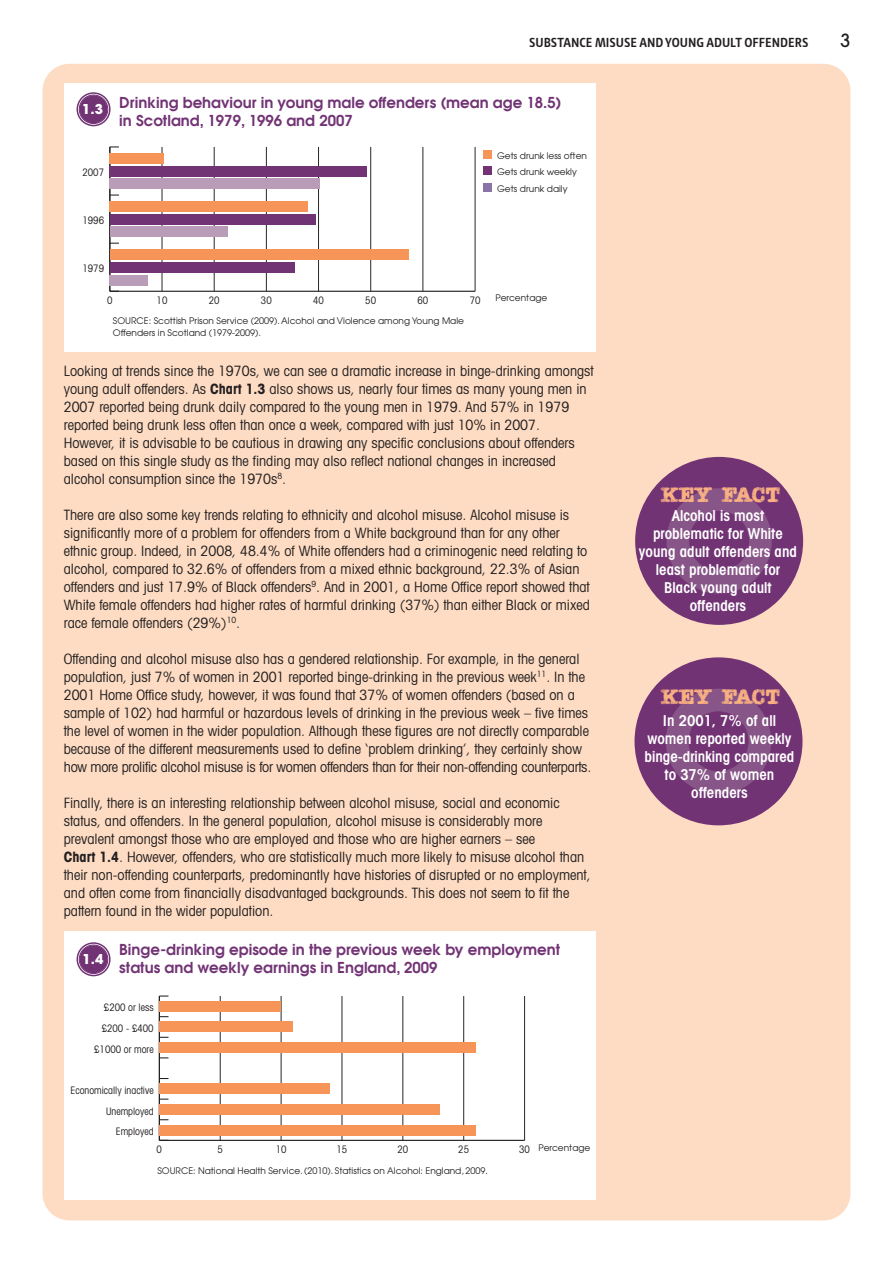
<style>
.page{position:relative;width:893px;height:1263px;background:#fff}
.page>*{position:absolute;margin:0;border:0;box-sizing:border-box;transform-origin:0 0}
.t1{font:22.5px "Teeshirt Pressed";color:#f9b082}
.t2{font:500 18px "Avant Garde";color:#231f20}
.t3{font:600 condensed 15px/18px "Avant Garde";color:#fff;text-align:center}
.t4{font:600 15px/18px "Avant Garde";color:#723375}
.t5{font:condensed 14.25px/18px "Avant Garde";color:#231f20}
.t6{font:13.8px/21.6px "Myriad";color:#231f20;scale:.94 1}
.t7{font:700 13.5px "Haptic";color:#231f20;scale:.9 1}
.t8{font:700 13.5px "Avant Garde";color:#fff}
.t9{font:condensed 10.35px "Avant Garde";color:#231f20;scale:.94 1}
.t10{font:9px/16.5px "Avant Garde";color:#231f20}
.s1{font-weight:700}
</style>
<div class="page">
<div style="left:43px;top:64px;width:807px;height:1156px;background:#fddcc3;border-radius:27px"></div>
<svg style="left:635px;top:457px;width:168px;height:168px"></svg>
<div style="left:689px;top:511px;width:60px;height:60px;background:#723375;border-radius:50%"></div>
<svg style="left:634px;top:657px;width:168px;height:168px"></svg>
<div style="left:688px;top:711px;width:60px;height:60px;background:#723375;border-radius:50%"></div>
<div style="left:64px;top:83px;width:531px;height:268px;background:#fff"></div>
<hr style="left:110px;top:291px;width:365px;height:1px;background:#231f20">
<hr style="left:162px;top:147px;width:1px;height:144px;background:#231f20">
<hr style="left:214px;top:147px;width:1px;height:144px;background:#231f20">
<hr style="left:266px;top:147px;width:1px;height:144px;background:#231f20">
<hr style="left:318px;top:147px;width:1px;height:144px;background:#231f20">
<hr style="left:370px;top:147px;width:1px;height:144px;background:#231f20">
<hr style="left:423px;top:147px;width:1px;height:144px;background:#231f20">
<hr style="left:475px;top:147px;width:1px;height:144px;background:#231f20">
<hr style="left:109px;top:147px;width:1px;height:144px;background:#231f20">
<div style="left:110px;top:179px;width:210px;height:10px;background:#b89cb8"></div>
<div style="left:110px;top:227px;width:118px;height:10px;background:#b89cb8"></div>
<div style="left:110px;top:275px;width:38px;height:10px;background:#b89cb8"></div>
<div style="left:110px;top:166px;width:257px;height:10px;background:#723375"></div>
<div style="left:110px;top:214px;width:205px;height:10px;background:#723375"></div>
<div style="left:110px;top:262px;width:185px;height:10px;background:#723375"></div>
<div style="left:110px;top:153px;width:54px;height:10px;background:#f79559"></div>
<div style="left:110px;top:201px;width:198px;height:10px;background:#f79559"></div>
<div style="left:110px;top:249px;width:299px;height:10px;background:#f79559"></div>
<div style="left:64px;top:931px;width:531px;height:268px;background:#fff"></div>
<hr style="left:159px;top:1140px;width:366px;height:1px;background:#231f20">
<hr style="left:220px;top:996px;width:1px;height:144px;background:#231f20">
<hr style="left:281px;top:996px;width:1px;height:144px;background:#231f20">
<hr style="left:342px;top:996px;width:1px;height:144px;background:#231f20">
<hr style="left:403px;top:996px;width:1px;height:144px;background:#231f20">
<hr style="left:463px;top:996px;width:1px;height:144px;background:#231f20">
<hr style="left:524px;top:996px;width:1px;height:144px;background:#231f20">
<hr style="left:159px;top:996px;width:1px;height:144px;background:#231f20">
<div style="left:159px;top:1001px;width:122px;height:10px;background:#f79559"></div>
<div style="left:159px;top:1022px;width:134px;height:10px;background:#f79559"></div>
<div style="left:159px;top:1042px;width:317px;height:11px;background:#f79559"></div>
<div style="left:159px;top:1084px;width:171px;height:10px;background:#f79559"></div>
<div style="left:159px;top:1104px;width:280px;height:10px;background:#f79559"></div>
<div style="left:159px;top:1125px;width:317px;height:10px;background:#f79559"></div>
<svg style="left:76px;top:92px;width:35px;height:35px"></svg>
<div style="left:484px;top:150px;width:8px;height:9px;background:#f79559"></div>
<div style="left:484px;top:167px;width:8px;height:8px;background:#723375"></div>
<div style="left:484px;top:183px;width:8px;height:9px;background:#8a74a7"></div>
<svg style="left:76px;top:942px;width:35px;height:35px"></svg>
<p class="t7" style="left:529px;top:37px;width:312px">SUBSTANCE MISUSE ANDYOUNG ADULT OFFENDERS</p>
<p class="t2" style="left:840px;top:33px;width:11px">3</p>
<p class="t8" style="left:82px;top:104px;width:22px">1.3</p>
<p class="t9" style="left:83px;top:169px;width:24px">2007</p>
<p class="t9" style="left:83px;top:217px;width:24px">1996</p>
<p class="t9" style="left:83px;top:265px;width:24px">1979</p>
<p class="t4" style="left:119px;top:94px;width:444px">Drinking behaviour in young male offenders (mean age 18.5) in Scotland, 1979, 1996 and 2007</p>
<p class="t6" style="left:554px;top:145px;width:50px">Gets dru<br>Gets dru</p>
<p class="t10" style="left:497px;top:147px;width:91px">Gets drunk less often<br>Gets drunk weekly<br>Gets drunk daily</p>
<p class="t9" style="left:107px;top:296px;width:7px">0</p>
<p class="t9" style="left:157px;top:296px;width:13px">10</p>
<p class="t9" style="left:209px;top:296px;width:13px">20</p>
<p class="t9" style="left:261px;top:296px;width:13px">30</p>
<p class="t9" style="left:313px;top:296px;width:13px">40</p>
<p class="t9" style="left:365px;top:296px;width:13px">50</p>
<p class="t9" style="left:417px;top:296px;width:13px">60</p>
<p class="t9" style="left:470px;top:296px;width:13px">70</p>
<p class="t10" style="left:113px;top:315px;width:353px;line-height:12px">SOURCE: Scottish Prison Service (2009).Alcohol and Violence among Young Male<br>Offenders in Scotland (1979-2009).</p>
<p class="t10" style="left:496px;top:290px;width:53px">Percentage</p>
<p class="t5" style="left:64px;top:363px;width:531px">Looking at trends since the 1970s, we can see a dramatic increase in binge-drinking amongst young adult offenders. As <span class="s1">Chart 1.3</span> also shows us, nearly four times as many young men in 2007 reported being drunk daily compared to the young men in 1979. And 57% in 1979 reported being drunk less often than once a week, compared with just 10% in 2007.<br>However, it is advisable to be cautious in drawing any specific conclusions about offenders based on this single study as the finding may also reflect national changes in increased alcohol consumption since the 1970s<sup>8</sup>.</p>
<p class="t5" style="left:64px;top:507px;width:527px">There are also some key trends relating to ethnicity and alcohol misuse. Alcohol misuse is significantly more of a problem for offenders from a White background than for any other ethnic group. Indeed, in 2008, 48.4% of White offenders had a criminogenic need relating to alcohol, compared to 32.6% of offenders from a mixed ethnic background, 22.3% of Asian offenders and just 17.9% of Black offenders<sup>9</sup>. And in 2001, a Home Office report showed that White female offenders had higher rates of harmful drinking (37%) than either Black or mixed race female offenders (29%)<sup>10</sup>.</p>
<p class="t5" style="left:64px;top:651px;width:529px">Offending and alcohol misuse also has a gendered relationship. For example, in the general population, just 7% of women in 2001 reported binge-drinking in the previous week<sup>11</sup>. In the 2001 Home Office study, however, it was found that 37% of women offenders (based on a sample of 102) had harmful or hazardous levels of drinking in the previous week – five times the level of women in the wider population. Although these figures are not directly comparable because of the different measurements used to define ‘problem drinking’, they certainly show how more prolific alcohol misuse is for women offenders than for their non-offending counterparts.</p>
<p class="t5" style="left:64px;top:795px;width:528px">Finally, there is an interesting relationship between alcohol misuse, social and economic status, and offenders. In the general population, alcohol misuse is considerably more prevalent amongst those who are employed and those who are higher earners – see<br><span class="s1">Chart 1.4</span>. However, offenders, who are statistically much more likely to misuse alcohol than their non-offending counterparts, predominantly have histories of disrupted or no employment, and often come from financially disadvantaged backgrounds. This does not seem to fit the pattern found in the wider population.</p>
<p class="t8" style="left:82px;top:953px;width:22px">1.4</p>
<p class="t4" style="left:119px;top:941px;width:442px">Binge-drinking episode in the previous week by employment status and weekly earnings in England, 2009</p>
<p class="t9" style="left:104px;top:1004px;width:54px">£200 or less</p>
<p class="t9" style="left:102px;top:1024px;width:57px">£200 - £400</p>
<p class="t9" style="left:94px;top:1045px;width:65px">£1000 or more</p>
<p class="t9" style="left:71px;top:1086px;width:90px">Economically inactive</p>
<p class="t9" style="left:106px;top:1107px;width:52px">Unemployed</p>
<p class="t9" style="left:116px;top:1127px;width:42px">Employed</p>
<p class="t9" style="left:157px;top:1145px;width:7px">0</p>
<p class="t9" style="left:218px;top:1145px;width:7px">5</p>
<p class="t9" style="left:276px;top:1145px;width:13px">10</p>
<p class="t9" style="left:337px;top:1145px;width:13px">15</p>
<p class="t9" style="left:397px;top:1145px;width:13px">20</p>
<p class="t9" style="left:458px;top:1145px;width:13px">25</p>
<p class="t9" style="left:519px;top:1145px;width:13px">30</p>
<p class="t10" style="left:157px;top:1162px;width:332px">SOURCE: National Health Service. (2010). Statistics on Alcohol: England, 2009.</p>
<p class="t10" style="left:539px;top:1140px;width:53px">Percentage</p>
<h1 class="t1" style="left:660px;top:481px;width:121px">KEY FACT</h1>
<p class="t3" style="left:639px;top:508px;width:160px">Alcohol is most problematic for White young adult offenders and least problematic for<br>Black young adult offenders</p>
<h1 class="t1" style="left:660px;top:683px;width:121px">KEY FACT</h1>
<p class="t3" style="left:644px;top:713px;width:151px">In 2001, 7% of all women reported weekly binge-drinking compared to 37% of women offenders</p>
</div>
